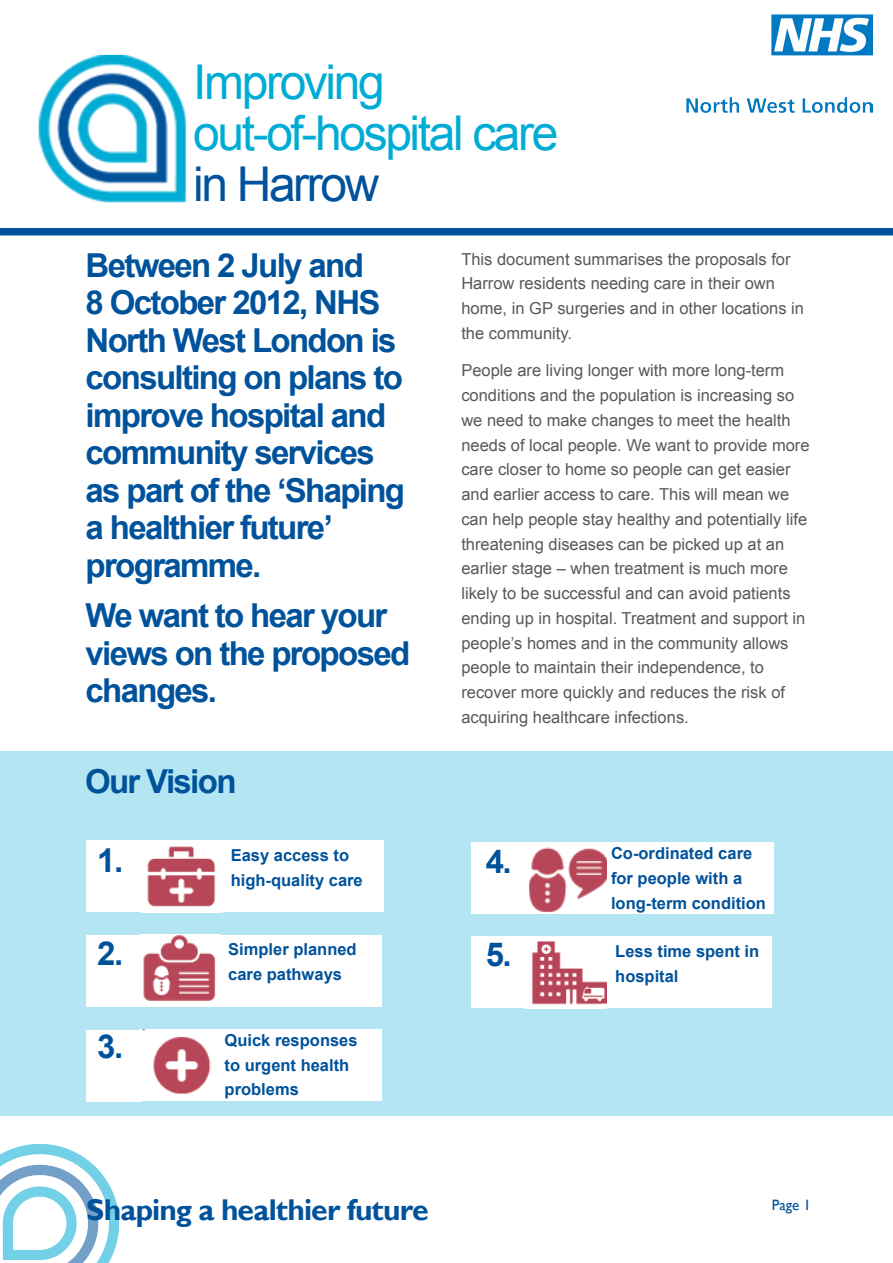
<style>
.page{position:relative;width:893px;height:1263px;background:#fff}
.page>*{position:absolute;margin:0;border:0;box-sizing:border-box;transform-origin:0 0}
.t1{font:48px/51px "Arial";letter-spacing:-.05em;color:#00acd4}
.t2{font:700 33px/37.5px "Arial";letter-spacing:-.05em;color:#00529b}
.t3{font:700 30px "Gill Sans";letter-spacing:-.03em;color:#00529b}
.t4{font:16.5px/24.8px "Arial";color:#57585a}
.t5{font:700 16.5px/24.8px "Arial";color:#00529b}
.t6{font:15px "Gill Sans";color:#00529b}
.s1{color:#00529b}
</style>
<div class="page">
<img style="left:0;top:1144px;width:120px;height:119px">
<img style="left:687px;top:15px;width:186px;height:98px">
<div style="left:0;top:228px;width:893px;height:7px;background:#00529b"></div>
<img style="left:38px;top:54px;width:149px;height:149px">
<div style="left:0;top:752px;width:893px;height:364px;background:#b3e6f2"></div>
<img style="left:141px;top:841px;width:81px;height:71px">
<div style="left:222px;top:841px;width:162px;height:71px;background:#fff"></div>
<img style="left:141px;top:935px;width:79px;height:71px">
<div style="left:220px;top:935px;width:161px;height:71px;background:#fff"></div>
<img style="left:139px;top:1029px;width:81px;height:72px">
<div style="left:220px;top:1029px;width:161px;height:72px;background:#fff"></div>
<img style="left:528px;top:843px;width:79px;height:71px">
<div style="left:607px;top:843px;width:167px;height:71px;background:#fff"></div>
<img style="left:525px;top:936px;width:82px;height:72px">
<div style="left:607px;top:936px;width:164px;height:72px;background:#fff"></div>
<div style="left:86px;top:841px;width:55px;height:71px;background:#fff"></div>
<div style="left:86px;top:935px;width:55px;height:71px;background:#fff"></div>
<div style="left:86px;top:1030px;width:55px;height:71px;background:#fff"></div>
<div style="left:471px;top:843px;width:57px;height:71px;background:#fff"></div>
<div style="left:471px;top:937px;width:55px;height:71px;background:#fff"></div>
<p class="t1" style="left:193px;top:57px;width:193px">Improving</p>
<p class="t1" style="left:193px;top:108px;width:367px">out-of-hospital care <span class="s1">in Harrow</span></p>
<p class="t2" style="left:86px;top:247px;width:321px">Between 2 July and<br>8 October 2012, NHS<br>North West London is consulting on plans to improve hospital and community services as part of the ‘Shaping a healthier future’ programme.</p>
<p class="t2" style="left:86px;top:598px;width:326px">We want to hear your views on the proposed changes.</p>
<p class="t2" style="left:85px;top:763px;width:153px">Our Vision</p>
<p class="t2" style="left:97px;top:843px;width:27px">1.</p>
<p class="t5" style="left:231px;top:844px;width:134px">Easy access to high-quality care</p>
<p class="t2" style="left:97px;top:936px;width:27px">2.</p>
<p class="t5" style="left:228px;top:938px;width:130px">Simpler planned care pathways</p>
<p class="t2" style="left:97px;top:1028px;width:27px">3.</p>
<p class="t5" style="left:225px;top:1028px;width:134px">Quick responses to urgent health problems</p>
<p class="t4" style="left:461px;top:247px;width:344px">This document summarises the proposals for Harrow residents needing care in their own home, in GP surgeries and in other locations in the community.</p>
<p class="t4" style="left:461px;top:358px;width:350px">People are living longer with more long-term conditions and the population is increasing so we need to make changes to meet the health needs of local people. We want to provide more care closer to home so people can get easier and earlier access to care. This will mean we can help people stay healthy and potentially life threatening diseases can be picked up at an earlier stage – when treatment is much more likely to be successful and can avoid patients ending up in hospital. Treatment and support in people’s homes and in the community allows people to maintain their independence, to recover more quickly and reduces the risk of acquiring healthcare infections.</p>
<p class="t2" style="left:486px;top:844px;width:27px">4.</p>
<p class="t2" style="left:486px;top:937px;width:27px">5.</p>
<p class="t5" style="left:611px;top:841px;width:156px">Co-ordinated care for people with a long-term condition</p>
<p class="t5" style="left:615px;top:939px;width:145px">Less time spent in hospital</p>
<h3 class="t3" style="left:86px;top:1192px;width:344px">Shaping a healthier future</h3>
<p class="t6" style="left:772px;top:1196px;width:41px">Page 1</p>
</div>
